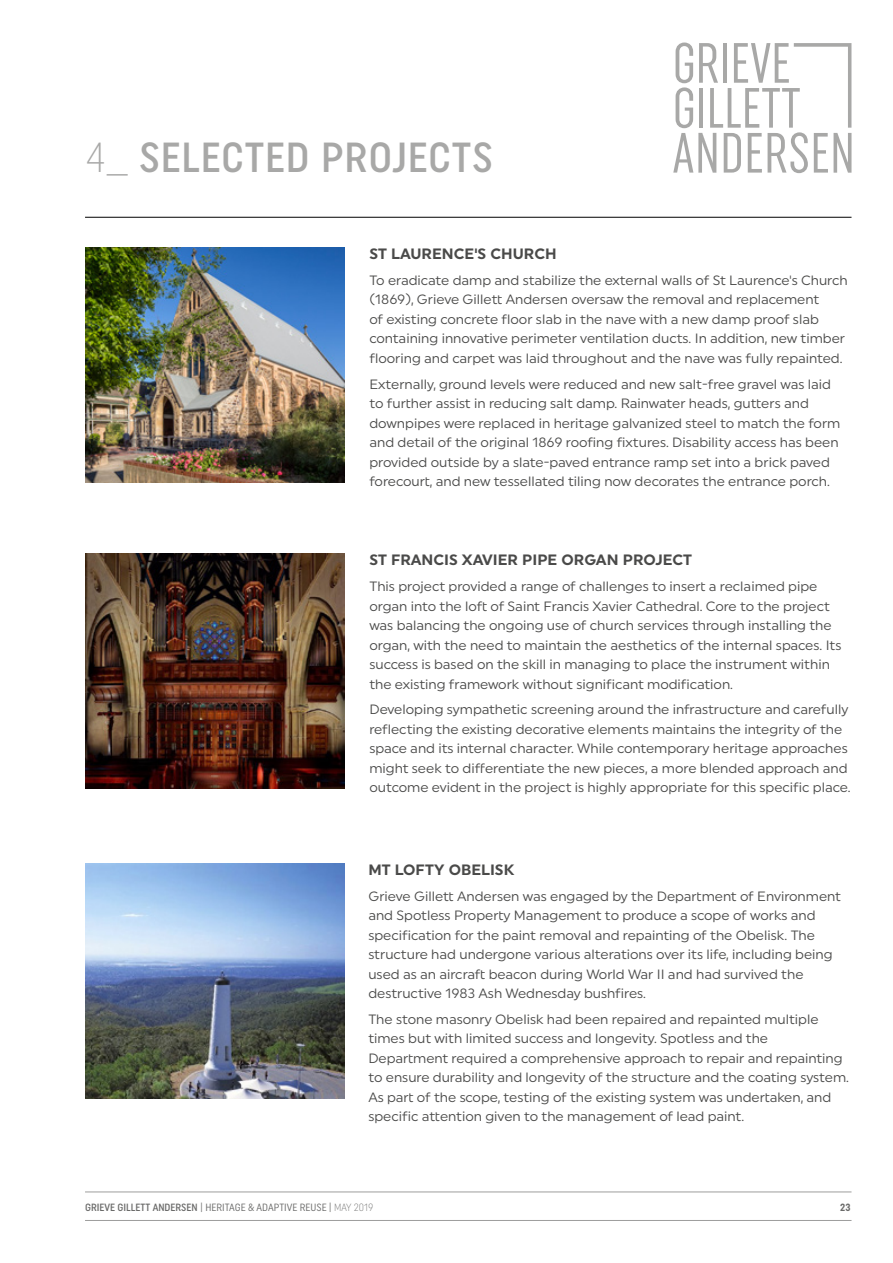
<style>
.page{position:relative;width:893px;height:1263px;background:#fff}
.page>*{position:absolute;margin:0;border:0;box-sizing:border-box;transform-origin:0 0}
.t1{font:500 42px "Uniform Condensed";letter-spacing:.02em;color:#a8a8a7}
.t2{font:700 15px "Uniform";color:#4a4a49}
.t3{font:13.5px/19.5px "Uniform";color:#4a4a49}
.t4{font:10.5px "Uniform Condensed";color:#6a6a69}
.t5{font:700 10.5px "Uniform Condensed";color:#6a6a69}
.s1{font-weight:300}
.s2{font-weight:500}
</style>
<div class="page">
<svg style="left:673px;top:43px;width:178px;height:130px"></svg>
<hr style="left:85px;top:1192px;width:766px;height:1px;background:#9d9d9c">
<hr style="left:85px;top:1220px;width:766px;height:1px;background:#9d9d9c">
<hr style="left:85px;top:217px;width:766px;height:1px;background:#000">
<img style="left:85px;top:554px;width:259px;height:235px">
<img style="left:85px;top:248px;width:259px;height:235px">
<img style="left:85px;top:863px;width:259px;height:235px">
<h1 class="t1" style="left:85px;top:132px;width:410px"><span class="s1">4_</span> SELECTED PROJECTS</h1>
<p class="t2" style="left:369px;top:245px;width:189px">ST LAURENCE'S CHURCH</p>
<p class="t3" style="left:369px;top:270px;width:480px">To eradicate damp and stabilize the external walls of St Laurence's Church (1869), Grieve Gillett Andersen oversaw the removal and replacement<br>of existing concrete floor slab in the nave with a new damp proof slab containing innovative perimeter ventilation ducts. In addition, new timber flooring and carpet was laid throughout and the nave was fully repainted.</p>
<p class="t3" style="left:369px;top:374px;width:472px">Externally, ground levels were reduced and new salt-free gravel was laid to further assist in reducing salt damp. Rainwater heads, gutters and downpipes were replaced in heritage galvanized steel to match the form and detail of the original 1869 roofing fixtures. Disability access has been provided outside by a slate-paved entrance ramp set into a brick paved forecourt, and new tessellated tiling now decorates the entrance porch.</p>
<p class="t2" style="left:369px;top:551px;width:324px">ST FRANCIS XAVIER PIPE ORGAN PROJECT</p>
<p class="t3" style="left:369px;top:576px;width:474px">This project provided a range of challenges to insert a reclaimed pipe organ into the loft of Saint Francis Xavier Cathedral. Core to the project was balancing the ongoing use of church services through installing the organ, with the need to maintain the aesthetics of the internal spaces. Its success is based on the skill in managing to place the instrument within the existing framework without significant modification.</p>
<p class="t3" style="left:369px;top:700px;width:483px">Developing sympathetic screening around the infrastructure and carefully reflecting the existing decorative elements maintains the integrity of the space and its internal character. While contemporary heritage approaches might seek to differentiate the new pieces, a more blended approach and outcome evident in the project is highly appropriate for this specific place.</p>
<p class="t2" style="left:368px;top:860px;width:148px">MT LOFTY OBELISK</p>
<p class="t3" style="left:368px;top:886px;width:474px">Grieve Gillett Andersen was engaged by the Department of Environment and Spotless Property Management to produce a scope of works and specification for the paint removal and repainting of the Obelisk. The structure had undergone various alterations over its life, including being used as an aircraft beacon during World War II and had survived the destructive 1983 Ash Wednesday bushfires.</p>
<p class="t3" style="left:368px;top:1009px;width:482px">The stone masonry Obelisk had been repaired and repainted multiple times but with limited success and longevity. Spotless and the Department required a comprehensive approach to repair and repainting to ensure durability and longevity of the structure and the coating system.<br>As part of the scope, testing of the existing system was undertaken, and specific attention given to the management of lead paint.</p>
<p class="t4" style="left:85px;top:1201px;width:290px"><span class="s2">GRIEVE GILLETT ANDERSEN</span> | HERITAGE &amp; ADAPTIVE REUSE | <span class="s1">MAY 2019</span></p>
<p class="t5" style="left:840px;top:1201px;width:12px">23</p>
</div>
